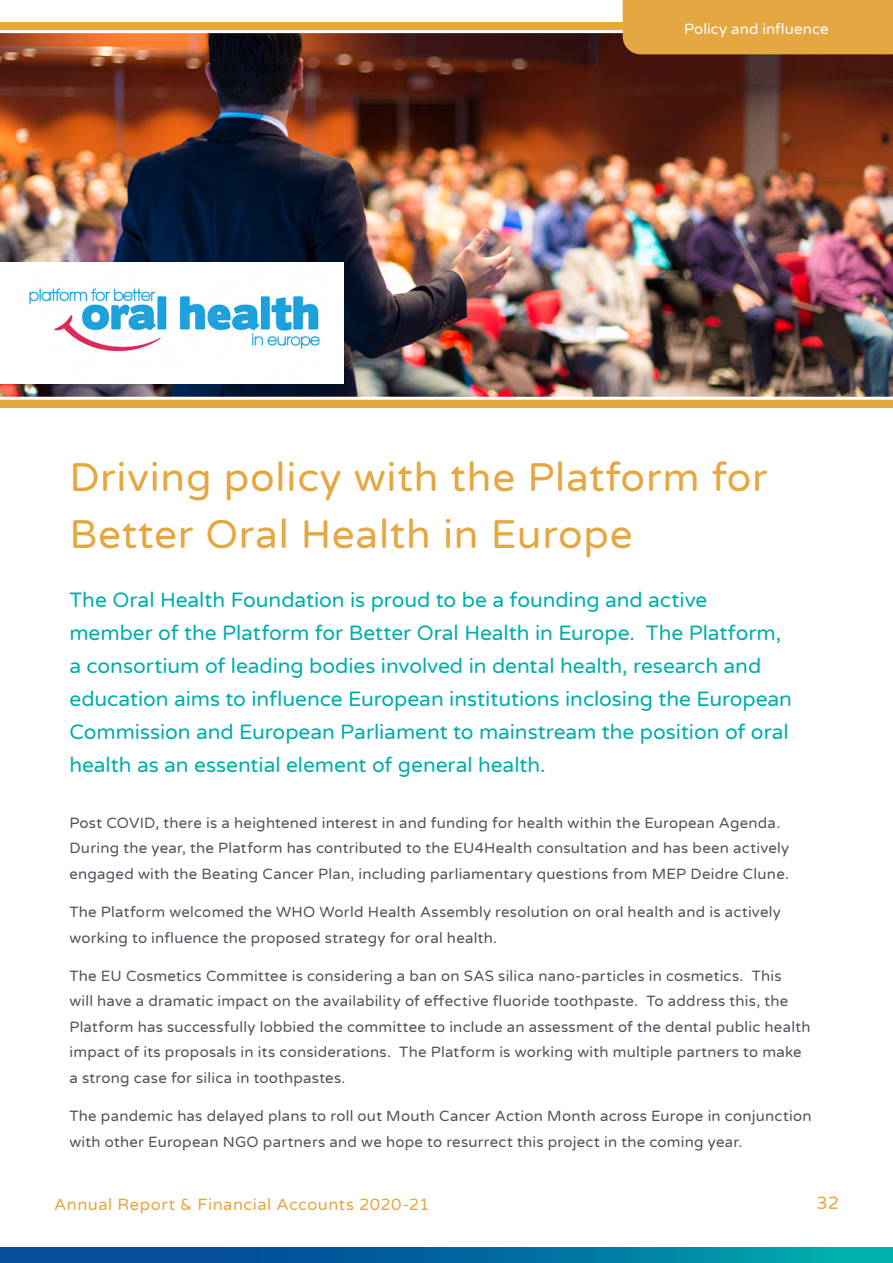
<style>
.page{position:relative;width:893px;height:1263px;background:#fff}
.page>*{position:absolute;margin:0;border:0;box-sizing:border-box;transform-origin:0 0}
.t1{font:40.5px/57px "Varela Round";letter-spacing:.02em;color:#e5a741}
.t2{font:21px/33px "Varela Round";letter-spacing:-.005em;color:#00aeaa}
.t3{font:18px "Varela Round";color:#e5a741}
.t4{font:16.5px "Varela Round";letter-spacing:.03em;color:#e5a741}
.t5{font:15px/25.5px "Varela Round";letter-spacing:.015em;color:#50535c}
.t6{font:15px "Varela Round";letter-spacing:.005em;color:#fff}
</style>
<div class="page">
<svg style="left:0;top:1247px;width:893px;height:16px;background:#016fa0"></svg>
<div style="left:0;top:23px;width:893px;height:385px;background:#e5a741"></div>
<img style="left:0;top:30px;width:893px;height:370px">
<svg style="left:623px;top:0;width:270px;height:54px"></svg>
<div style="left:0;top:262px;width:344px;height:122px;background:#fff"></div>
<img style="left:30px;top:288px;width:290px;height:64px">
<p class="t6" style="left:684px;top:19px;width:146px">Policy and influence</p>
<h1 class="t1" style="left:69px;top:448px;width:700px">Driving policy with the Platform for<br>Better Oral Health in Europe</h1>
<p class="t2" style="left:69px;top:583px;width:724px">The Oral Health Foundation is proud to be a founding and active member of the Platform for Better Oral Health in Europe. The Platform, a consortium of leading bodies involved in dental health, research and education aims to influence European institutions inclosing the European Commission and European Parliament to mainstream the position of oral health as an essential element of general health.</p>
<p class="t5" style="left:69px;top:809px;width:721px">Post COVID, there is a heightened interest in and funding for health within the European Agenda.<br>During the year, the Platform has contributed to the EU4Health consultation and has been actively engaged with the Beating Cancer Plan, including parliamentary questions from MEP Deidre Clune.</p>
<p class="t5" style="left:69px;top:899px;width:713px">The Platform welcomed the WHO World Health Assembly resolution on oral health and is actively working to influence the proposed strategy for oral health.</p>
<p class="t5" style="left:69px;top:962px;width:743px">The EU Cosmetics Committee is considering a ban on SAS silica nano-particles in cosmetics. This<br>will have a dramatic impact on the availability of effective fluoride toothpaste. To address this, the Platform has successfully lobbied the committee to include an assessment of the dental public health impact of its proposals in its considerations. The Platform is working with multiple partners to make a strong case for silica in toothpastes.</p>
<p class="t5" style="left:69px;top:1103px;width:744px">The pandemic has delayed plans to roll out Mouth Cancer Action Month across Europe in conjunction with other European NGO partners and we hope to resurrect this project in the coming year.</p>
<p class="t4" style="left:54px;top:1193px;width:377px">Annual Report &amp; Financial Accounts 2020-21</p>
<p class="t3" style="left:816px;top:1190px;width:24px">32</p>
</div>
